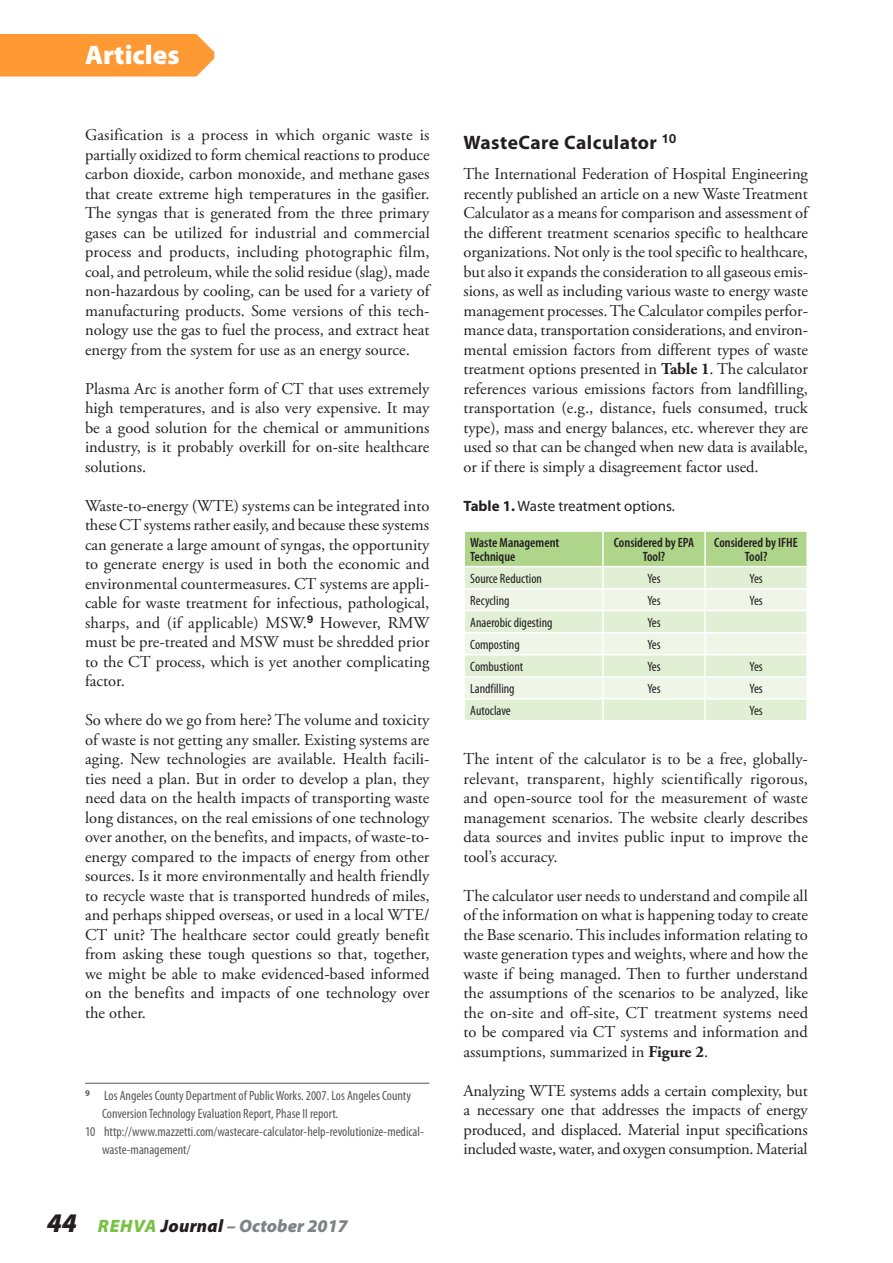
<style>
.page{position:relative;width:893px;height:1263px;background:#fff}
.page>*{position:absolute;margin:0;border:0;box-sizing:border-box;transform-origin:0 0}
.t1{font:900 27px "Myriad Pro";color:#fff}
.Heading_2{font:700 19.5px "Myriad Pro";letter-spacing:.025em;color:#231f20}
.t2{font:italic 900 18px "Myriad Pro";letter-spacing:.015em;color:#808285}
.t3{font:16.5px/19.5px "Adobe Garamond Pro";color:#231f20;text-align:justify}
.Caption_0{font:15px "Myriad Pro";color:#231f20}
.table_cnd{font:condensed 13.5px "Myriad Pro";color:#231f20}
.Footnote{font:condensed 13.5px/18px "Myriad Pro";color:#57585a}
.Footnote_copy_2{font:condensed 13.5px/18px "Myriad Pro";color:#57585a}
.table_cnd_bld{font:600 condensed 13.5px/13.5px "Myriad Pro";color:#231f20;text-align:center}
.s1{font-size:27px;color:#231f20}
.s2{color:#79c142}
.s3{color:#231f20}
.s4{font-weight:700}
</style>
<div class="page">
<hr style="left:85px;top:1083px;width:344px;height:1px;background:#57585a">
<div style="left:465px;top:532px;width:341px;height:34px;background:#aed589"></div>
<div style="left:465px;top:567px;width:341px;height:153px;background:#e1efd4"></div>
<svg style="left:465px;top:589px;width:341px;height:109px;background:#e9f3e0"></svg>
<hr style="left:602px;top:532px;width:2px;height:34px;background:#fff">
<hr style="left:704px;top:532px;width:2px;height:34px;background:#fff">
<hr style="left:602px;top:567px;width:2px;height:21px;background:#fff">
<hr style="left:704px;top:567px;width:2px;height:21px;background:#fff">
<hr style="left:463px;top:588px;width:140px;height:1px;background:#fff">
<hr style="left:603px;top:588px;width:102px;height:1px;background:#fff">
<hr style="left:602px;top:589px;width:2px;height:21px;background:#fff">
<hr style="left:705px;top:588px;width:103px;height:1px;background:#fff">
<hr style="left:704px;top:589px;width:2px;height:21px;background:#fff">
<hr style="left:463px;top:610px;width:140px;height:1px;background:#fff">
<hr style="left:603px;top:610px;width:102px;height:1px;background:#fff">
<hr style="left:602px;top:611px;width:2px;height:21px;background:#fff">
<hr style="left:705px;top:610px;width:103px;height:1px;background:#fff">
<hr style="left:704px;top:611px;width:2px;height:21px;background:#fff">
<hr style="left:463px;top:632px;width:140px;height:1px;background:#fff">
<hr style="left:603px;top:632px;width:102px;height:1px;background:#fff">
<hr style="left:602px;top:633px;width:2px;height:21px;background:#fff">
<hr style="left:705px;top:632px;width:103px;height:1px;background:#fff">
<hr style="left:704px;top:633px;width:2px;height:21px;background:#fff">
<hr style="left:463px;top:654px;width:140px;height:1px;background:#fff">
<hr style="left:603px;top:654px;width:102px;height:1px;background:#fff">
<hr style="left:602px;top:655px;width:2px;height:21px;background:#fff">
<hr style="left:705px;top:654px;width:103px;height:1px;background:#fff">
<hr style="left:704px;top:655px;width:2px;height:21px;background:#fff">
<hr style="left:463px;top:676px;width:140px;height:1px;background:#fff">
<hr style="left:603px;top:676px;width:102px;height:1px;background:#fff">
<hr style="left:602px;top:677px;width:2px;height:21px;background:#fff">
<hr style="left:705px;top:676px;width:103px;height:1px;background:#fff">
<hr style="left:704px;top:677px;width:2px;height:21px;background:#fff">
<hr style="left:463px;top:698px;width:140px;height:1px;background:#fff">
<hr style="left:603px;top:698px;width:102px;height:1px;background:#fff">
<hr style="left:602px;top:699px;width:2px;height:21px;background:#fff">
<hr style="left:705px;top:698px;width:103px;height:1px;background:#fff">
<hr style="left:704px;top:699px;width:2px;height:21px;background:#fff">
<div style="left:0;top:34px;width:214px;height:43px;background:#f93"></div>
<h1 class="t1" style="left:85px;top:37px;width:96px">Articles</h1>
<p class="t3" style="left:85px;top:126px;width:346px">Gasification is a process in which organic waste is partially oxidized to form chemical reactions to produce carbon dioxide, carbon monoxide, and methane gases that create extreme high temperatures in the gasifier.<br>The syngas that is generated from the three primary gases can be utilized for industrial and commercial process and products, including photographic film, coal, and petroleum, while the solid residue (slag), made non-hazardous by cooling, can be used for a variety of manufacturing products. Some versions of this tech&shy;nology use the gas to fuel the process, and extract heat energy from the system for use as an energy source.</p>
<p class="t3" style="left:85px;top:379px;width:346px">Plasma Arc is another form of CT that uses extremely high temperatures, and is also very expensive. It may be a good solution for the chemical or ammunitions industry, is it probably overkill for on-site healthcare solutions.</p>
<p class="t3" style="left:85px;top:496px;width:346px">Waste-to-energy (WTE) systems can be integrated into these CT systems rather easily, and because these systems can generate a large amount of syngas, the opportunity to generate energy is used in both the economic and environmental countermeasures. CT systems are appli&shy;cable for waste treatment for infectious, pathological, sharps, and (if applicable) MSW.<sup>9</sup> However, RMW must be pre-treated and MSW must be shredded prior to the CT process, which is yet another complicating factor.</p>
<p class="t3" style="left:85px;top:711px;width:346px">So where do we go from here? The volume and toxicity of waste is not getting any smaller. Existing systems are aging. New technologies are available. Health facili&shy;ties need a plan. But in order to develop a plan, they need data on the health impacts of transporting waste long distances, on the real emissions of one technology over another, on the benefits, and impacts, of waste-to&shy;energy compared to the impacts of energy from other sources. Is it more environmentally and health friendly to recycle waste that is transported hundreds of miles, and perhaps shipped overseas, or used in a local WTE/ CT unit? The healthcare sector could greatly benefit from asking these tough questions so that, together, we might be able to make evidenced-based informed on the benefits and impacts of one technology over the other.</p>
<p class="Footnote" style="left:102px;top:1087px;width:311px;text-indent:-17px"><sup>9</sup> Los Angeles County Department of Public Works. 2007. Los Angeles County<br>Conversion Technology Evaluation Report, Phase II report.</p>
<p class="Footnote_copy_2" style="left:102px;top:1123px;width:323px;text-indent:-17px">10 http://www.mazzetti.com/wastecare-calculator-help-revolutionize-medical&shy;waste-management/</p>
<p class="t2" style="left:47px;top:1214px;width:303px"><span class="s1">44</span> <span class="s2">REHVA</span> <span class="s3">Journal</span> – October 2017</p>
<p class="Heading_2" style="left:463px;top:130px;width:214px">WasteCare Calculator <sup>10</sup></p>
<p class="t3" style="left:463px;top:165px;width:346px">The International Federation of Hospital Engineering recently published an article on a new Waste Treatment Calculator as a means for comparison and assessment of the different treatment scenarios specific to healthcare organizations. Not only is the tool specific to healthcare, but also it expands the consideration to all gaseous emis&shy;sions, as well as including various waste to energy waste management processes. The Calculator compiles perfor&shy;mance data, transportation considerations, and environ&shy;mental emission factors from different types of waste treatment options presented in <span class="s4">Table 1</span>. The calculator references various emissions factors from landfilling, transportation (e.g., distance, fuels consumed, truck type), mass and energy balances, etc. wherever they are used so that can be changed when new data is available, or if there is simply a disagreement factor used.</p>
<p class="Caption_0" style="left:463px;top:496px;width:213px"><span class="s4">Table 1.</span> Waste treatment options.</p>
<p class="table_cnd_bld" style="left:470px;top:536px;width:91px;text-align:left">Waste Management<br>Technique</p>
<p class="table_cnd_bld" style="left:614px;top:536px;width:82px">Considered by EPA<br>Tool?</p>
<p class="table_cnd_bld" style="left:714px;top:536px;width:85px">Considered by IFHE<br>Tool?</p>
<p class="table_cnd" style="left:470px;top:570px;width:73px">Source Reduction</p>
<p class="table_cnd" style="left:647px;top:570px;width:15px">Yes</p>
<p class="table_cnd" style="left:749px;top:570px;width:15px">Yes</p>
<p class="table_cnd" style="left:470px;top:592px;width:41px">Recycling</p>
<p class="table_cnd" style="left:647px;top:592px;width:15px">Yes</p>
<p class="table_cnd" style="left:749px;top:592px;width:15px">Yes</p>
<p class="table_cnd" style="left:470px;top:614px;width:84px">Anaerobic digesting</p>
<p class="table_cnd" style="left:647px;top:614px;width:15px">Yes</p>
<p class="table_cnd" style="left:470px;top:636px;width:51px">Composting</p>
<p class="table_cnd" style="left:647px;top:636px;width:15px">Yes</p>
<p class="table_cnd" style="left:470px;top:658px;width:54px">Combustiont</p>
<p class="table_cnd" style="left:647px;top:658px;width:15px">Yes</p>
<p class="table_cnd" style="left:749px;top:658px;width:15px">Yes</p>
<p class="table_cnd" style="left:470px;top:680px;width:46px">Landfilling</p>
<p class="table_cnd" style="left:647px;top:680px;width:15px">Yes</p>
<p class="table_cnd" style="left:749px;top:680px;width:15px">Yes</p>
<p class="table_cnd" style="left:470px;top:702px;width:42px">Autoclave</p>
<p class="table_cnd" style="left:749px;top:702px;width:15px">Yes</p>
<p class="t3" style="left:463px;top:750px;width:346px">The intent of the calculator is to be a free, globally&shy;relevant, transparent, highly scientifically rigorous, and open-source tool for the measurement of waste management scenarios. The website clearly describes data sources and invites public input to improve the tool’s accuracy.</p>
<p class="t3" style="left:463px;top:886px;width:346px">The calculator user needs to understand and compile all of the information on what is happening today to create the Base scenario. This includes information relating to waste generation types and weights, where and how the waste if being managed. Then to further understand the assumptions of the scenarios to be analyzed, like the on-site and off-site, CT treatment systems need to be compared via CT systems and information and assumptions, summarized in <span class="s4">Figure 2</span>.</p>
<p class="t3" style="left:463px;top:1081px;width:346px">Analyzing WTE systems adds a certain complexity, but a necessary one that addresses the impacts of energy produced, and displaced. Material input specifications included waste, water, and oxygen consumption. Material</p>
</div>
